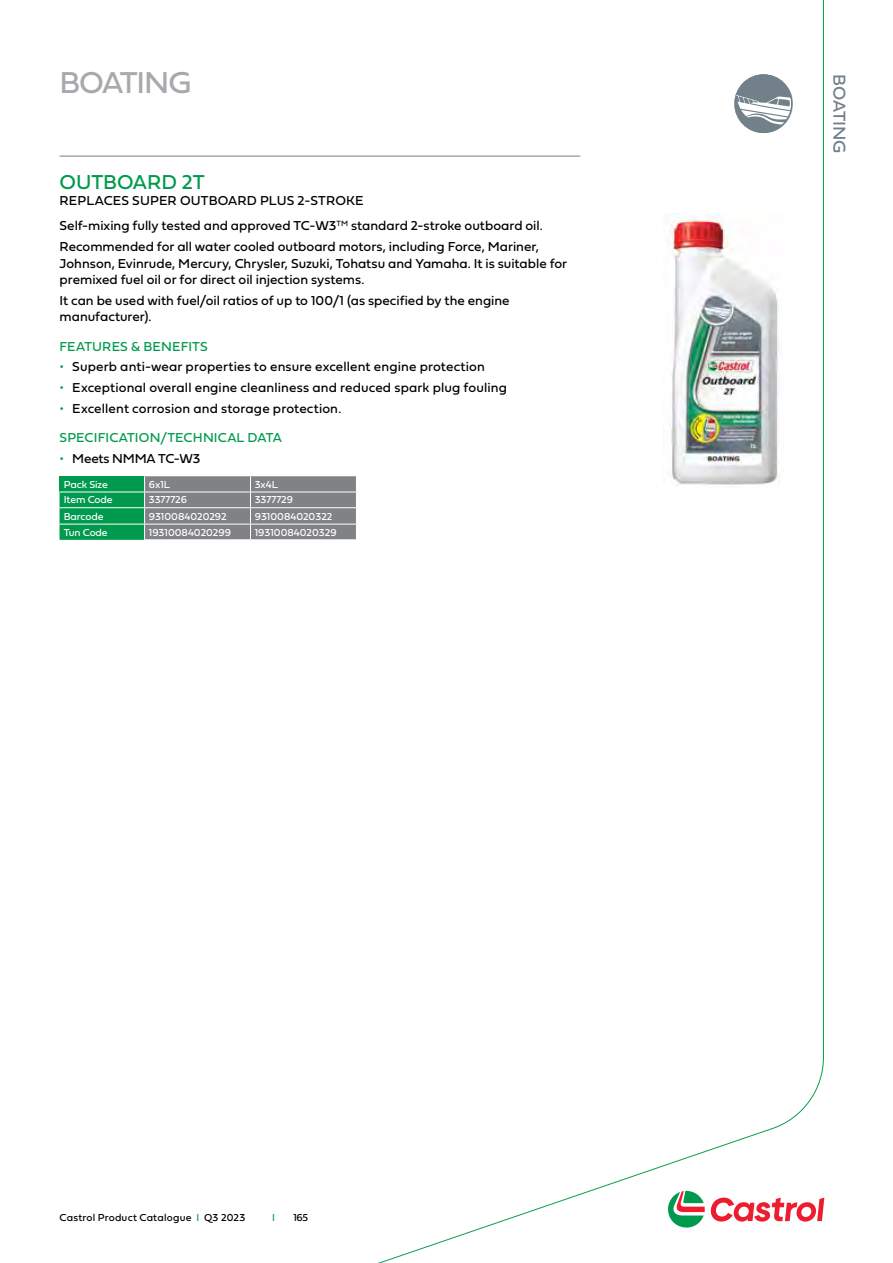
<style>
.page{position:relative;width:893px;height:1263px;background:#fff}
.page>*{position:absolute;margin:0;border:0;box-sizing:border-box;transform-origin:0 0}
.t1{font:31.5px "Fieldwork Geo Regular";letter-spacing:-.04em;color:#a7a9ac}
.t2{font:21px "Fieldwork Geo Regular";letter-spacing:-.005em;color:#009a4e}
.t3{font:18px "Fieldwork Geo Regular";letter-spacing:-.005em;color:#72808a}
.t4{font:13.5px/16.5px "Fieldwork Geo Regular";color:#000}
.t5{font:13.5px "Fieldwork Geo Regular";letter-spacing:.01em;color:#009a4e}
.t6{font:10.5px "Fieldwork Geo Regular";color:#fff}
.t7{font:10.5px "Fieldwork Geo Regular";letter-spacing:.02em;color:#000}
.t8{font:10.5px "Fieldwork Geo Regular";color:#00a450}
.s1{color:#009a4e}
.s2{color:#00a450}
</style>
<div class="page">
<svg style="left:668px;top:1191px;width:37px;height:37px"></svg>
<svg style="left:711px;top:1197px;width:113px;height:24px"></svg>
<hr style="left:60px;top:155px;width:520px;height:2px;background:#a7a9ac">
<img style="left:666px;top:214px;width:113px;height:272px">
<svg style="left:60px;top:476px;width:297px;height:64px;background:#64907d"></svg>
<hr style="left:144px;top:539px;width:106px;height:1px;background:#fff">
<hr style="left:250px;top:539px;width:107px;height:1px;background:#fff">
<svg style="left:734px;top:74px;width:59px;height:59px"></svg>
<h1 class="t1" style="left:60px;top:58px;width:133px">BOATING</h1>
<h2 class="t2" style="left:60px;top:165px;width:147px">OUTBOARD 2T</h2>
<p class="t4" style="left:60px;top:188px;width:485px;line-height:25px">REPLACES SUPER OUTBOARD PLUS 2-STROKE<br>Self-mixing fully tested and approved TC-W3<sup>TM</sup> standard 2-stroke outboard oil.</p>
<p class="t4" style="left:60px;top:238px;width:509px">Recommended for all water cooled outboard motors, including Force, Mariner,<br>Johnson, Evinrude, Mercury, Chrysler, Suzuki, Tohatsu and Yamaha. It is suitable for premixed fuel oil or for direct oil injection systems.</p>
<p class="t4" style="left:60px;top:291px;width:452px">It can be used with fuel/oil ratios of up to 100/1 (as specified by the engine manufacturer).</p>
<p class="t5" style="left:60px;top:335px;width:150px">FEATURES &amp; BENEFITS</p>
<p class="t4" style="left:60px;top:358px;width:427px"><span class="s1">•</span> Superb anti-wear properties to ensure excellent engine protection</p>
<p class="t4" style="left:60px;top:379px;width:449px"><span class="s1">•</span> Exceptional overall engine cleanliness and reduced spark plug fouling</p>
<p class="t4" style="left:60px;top:393px;width:283px;line-height:29.2px"><span class="s1">•</span> Excellent corrosion and storage protection.<br><span class="s1">SPECIFICATION/TECHNICAL DATA</span></p>
<p class="t4" style="left:60px;top:449px;width:142px"><span class="s1">•</span> Meets NMMA TC-W3</p>
<p class="t6" style="left:64px;top:476px;width:46px">Pack Size</p>
<p class="t6" style="left:149px;top:476px;width:23px">6x1L</p>
<p class="t6" style="left:255px;top:476px;width:25px">3x4L</p>
<p class="t6" style="left:64px;top:492px;width:50px">Item Code</p>
<p class="t6" style="left:149px;top:492px;width:40px">3377726</p>
<p class="t6" style="left:255px;top:492px;width:40px">3377729</p>
<p class="t6" style="left:64px;top:508px;width:41px">Barcode</p>
<p class="t6" style="left:149px;top:508px;width:79px">9310084020292</p>
<p class="t6" style="left:255px;top:508px;width:79px">9310084020322</p>
<p class="t6" style="left:64px;top:524px;width:45px">Tun Code</p>
<p class="t6" style="left:149px;top:524px;width:84px">19310084020299</p>
<p class="t6" style="left:255px;top:524px;width:83px">19310084020329</p>
<h3 class="t3" style="left:854px;top:74px;width:80px;rotate:90deg">BOATING</h3>
<p class="t7" style="left:60px;top:1209px;width:187px">Castrol Product Catalogue <span class="s2">I</span> Q3 2023</p>
<p class="t8" style="left:272px;top:1209px;width:4px">I</p>
<p class="t7" style="left:293px;top:1209px;width:16px">165</p>
</div>
